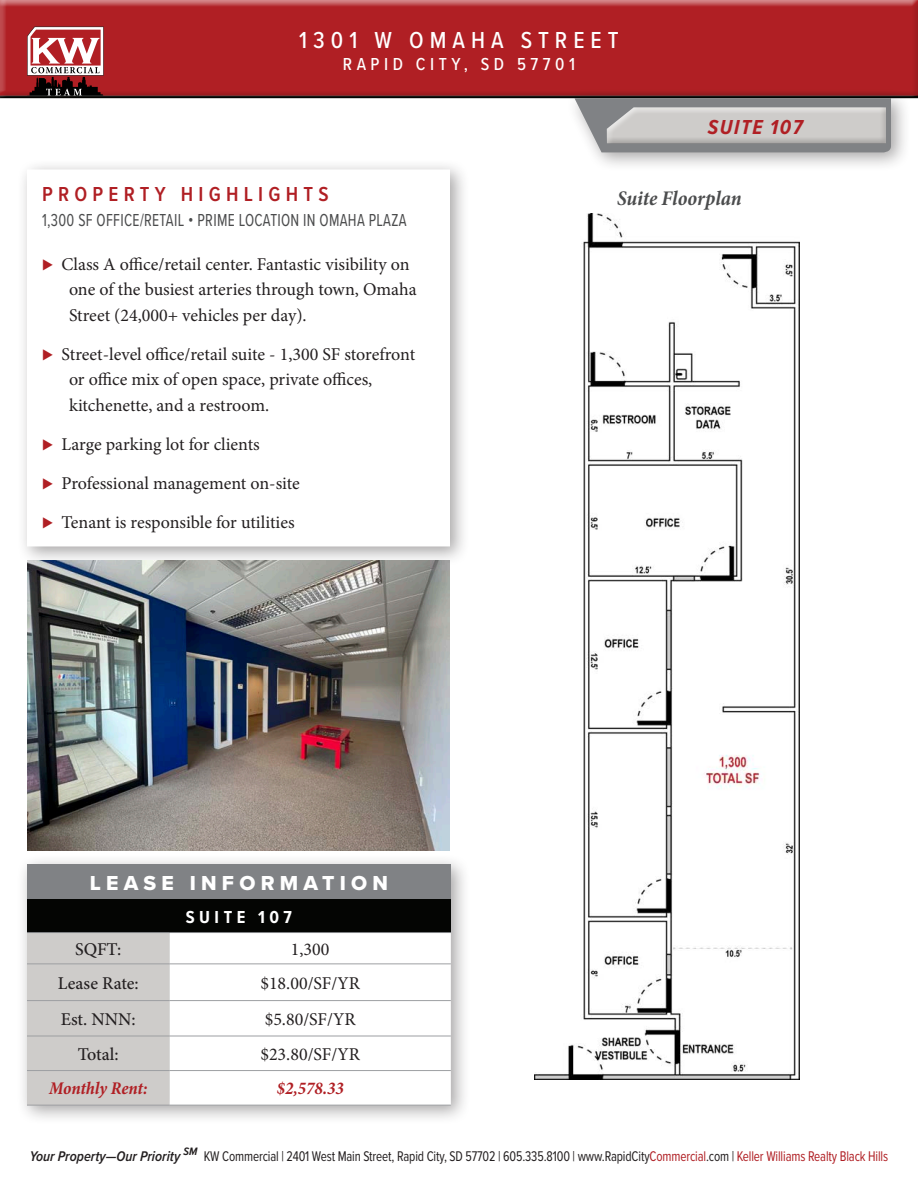
<style>
.page{position:relative;width:918px;height:1188px;background:#fff}
.page>*{position:absolute;margin:0;border:0;box-sizing:border-box;transform-origin:0 0}
.t1{font:500 24px "Proxima Nova Cond";letter-spacing:.25em;color:#fff}
.t2{font:600 21px "Proxima Nova Cond";letter-spacing:.25em;color:#b01f24}
.t3{font:italic 700 21px "Proxima Nova Cond";letter-spacing:.075em;color:#b01f24}
.t4{font:21px "Proxima Nova Extrabld";letter-spacing:.25em;color:#fff}
.t5{font:italic 700 condensed 21px "Minion Pro";letter-spacing:-.005em;color:#4b4c4d}
.t6{font:18px/25.5px "Minion Pro";letter-spacing:-.005em;color:#231f20}
.t7{font:18px "Proxima Nova Cond";letter-spacing:.02em;color:#4b4c4d;scale:.85 1}
.t8{font:500 18px "Minion Pro";color:#231f20}
.t9{font:italic 700 condensed 18px "Minion Pro";letter-spacing:-.005em;color:#b01f24}
.t10{font:500 18px "Proxima Nova Cond";letter-spacing:.25em;color:#fff}
.t11{font:700 18px "Proxima Nova Cond";letter-spacing:.25em;color:#fff}
.t12{font:14.55px "Proxima Nova Cond";letter-spacing:-.01em;color:#231f20;scale:.9 1}
.s1{font-family:"Proxima Nova";font-weight:700;color:#b01f24}
.s2{font-weight:600;font-style:italic}
.s3{color:#b01f24}
</style>
<div class="page">
<div style="left:0;top:0;width:918px;height:99px;background:#231f20;opacity:.75"></div>
<svg style="left:27px;top:27px;width:77px;height:68px"></svg>
<div style="left:566px;top:88px;width:345px;height:85px;background:#231f20;opacity:.4"></div>
<svg style="left:575px;top:101px;width:316px;height:51px;background:#8e9093"></svg>
<div style="left:606px;top:106px;width:280px;height:36px;background:#808285"></div>
<div style="left:606px;top:107px;width:280px;height:37px;background:#231f20;opacity:.75"></div>
<div style="left:0;top:95px;width:918px;height:6px;background:#231f20;opacity:.75"></div>
<div style="left:17px;top:159px;width:453px;height:408px;background:#231f20;opacity:.4"></div>
<div style="left:28px;top:170px;width:421px;height:376px;background:#fff"></div>
<div style="left:17px;top:854px;width:454px;height:271px;background:#231f20;opacity:.4"></div>
<div style="left:27px;top:865px;width:424px;height:34px;background:#808285"></div>
<div style="left:27px;top:899px;width:424px;height:34px;background:#040503"></div>
<div style="left:27px;top:933px;width:143px;height:172px;background:#ceccca"></div>
<svg style="left:170px;top:933px;width:281px;height:172px"></svg>
<hr style="left:27px;top:932px;width:143px;height:1px;background:#808285">
<hr style="left:170px;top:932px;width:281px;height:1px;background:#808285">
<hr style="left:27px;top:964px;width:143px;height:1px;background:#9d9fa2">
<hr style="left:170px;top:964px;width:281px;height:1px;background:#9d9fa2">
<hr style="left:27px;top:1000px;width:143px;height:1px;background:#9d9fa2">
<hr style="left:170px;top:1000px;width:281px;height:1px;background:#9d9fa2">
<hr style="left:27px;top:1036px;width:143px;height:1px;background:#9d9fa2">
<hr style="left:170px;top:1036px;width:281px;height:1px;background:#9d9fa2">
<hr style="left:27px;top:1070px;width:143px;height:1px;background:#9d9fa2">
<hr style="left:170px;top:1070px;width:281px;height:1px;background:#9d9fa2">
<hr style="left:27px;top:1105px;width:143px;height:1px;background:#9d9fa2">
<hr style="left:170px;top:1105px;width:281px;height:1px;background:#9d9fa2">
<img style="left:535px;top:214px;width:264px;height:866px">
<img style="left:27px;top:561px;width:423px;height:289px">
<p class="t1" style="left:299px;top:23px;width:321px">1301 W OMAHA STREET</p>
<p class="t10" style="left:343px;top:51px;width:234px">RAPID CITY, SD 57701</p>
<p class="t3" style="left:700px;top:111px;width:112px">PAGE NAME</p>
<p class="t3" style="left:708px;top:111px;width:96px">SUITE 107</p>
<p class="t2" style="left:42px;top:179px;width:288px">PROPERTY HIGHLIGHTS</p>
<p class="t7" style="left:42px;top:207px;width:430px">1,300 SF OFFICE/RETAIL • PRIME LOCATION IN OMAHA PLAZA</p>
<p class="t6" style="left:69px;top:251px;width:349px;text-indent:-27px"><span class="s1">⊲</span> Class A office/retail center. Fantastic visibility on one of the busiest arteries through town, Omaha<br>Street (24,000+ vehicles per day).</p>
<p class="t6" style="left:69px;top:341px;width:348px;text-indent:-27px"><span class="s1">⊲</span> Street-level office/retail suite - 1,300 SF storefront or office mix of open space, private offices, kitchenette, and a restroom.</p>
<p class="t6" style="left:42px;top:431px;width:219px"><span class="s1">⊲</span> Large parking lot for clients</p>
<p class="t6" style="left:42px;top:470px;width:259px"><span class="s1">⊲</span> Professional management on-site</p>
<p class="t6" style="left:42px;top:509px;width:254px"><span class="s1">⊲</span> Tenant is responsible for utilities</p>
<p class="t4" style="left:90px;top:867px;width:300px">LEASE INFORMATION</p>
<p class="t11" style="left:186px;top:904px;width:108px">SUITE 107</p>
<p class="t8" style="left:75px;top:937px;width:48px">SQFT:</p>
<p class="t6" style="left:291px;top:936px;width:40px">1,300</p>
<p class="t8" style="left:58px;top:971px;width:82px">Lease Rate:</p>
<p class="t6" style="left:260px;top:970px;width:101px">$18.00/SF/YR</p>
<p class="t8" style="left:61px;top:1007px;width:77px">Est. NNN:</p>
<p class="t6" style="left:265px;top:1006px;width:93px">$5.80/SF/YR</p>
<p class="t8" style="left:78px;top:1042px;width:43px">Total:</p>
<p class="t6" style="left:260px;top:1041px;width:101px">$23.80/SF/YR</p>
<p class="t9" style="left:49px;top:1076px;width:100px">Monthly Rent:</p>
<p class="t9" style="left:277px;top:1076px;width:69px">$2,578.33</p>
<p class="t5" style="left:617px;top:184px;width:126px">Suite Floorplan</p>
<p class="t12" style="left:30px;top:1145px;width:955px"><span class="s2">Your Property—Our Priority</span> <sup>SM</sup> KW Commercial | 2401 West Main Street, Rapid City, SD 57702 | 605.335.8100 | www.RapidCity<span class="s3">Commercial</span>.com | <span class="s3">Keller Williams Realty Black Hills</span></p>
</div>
